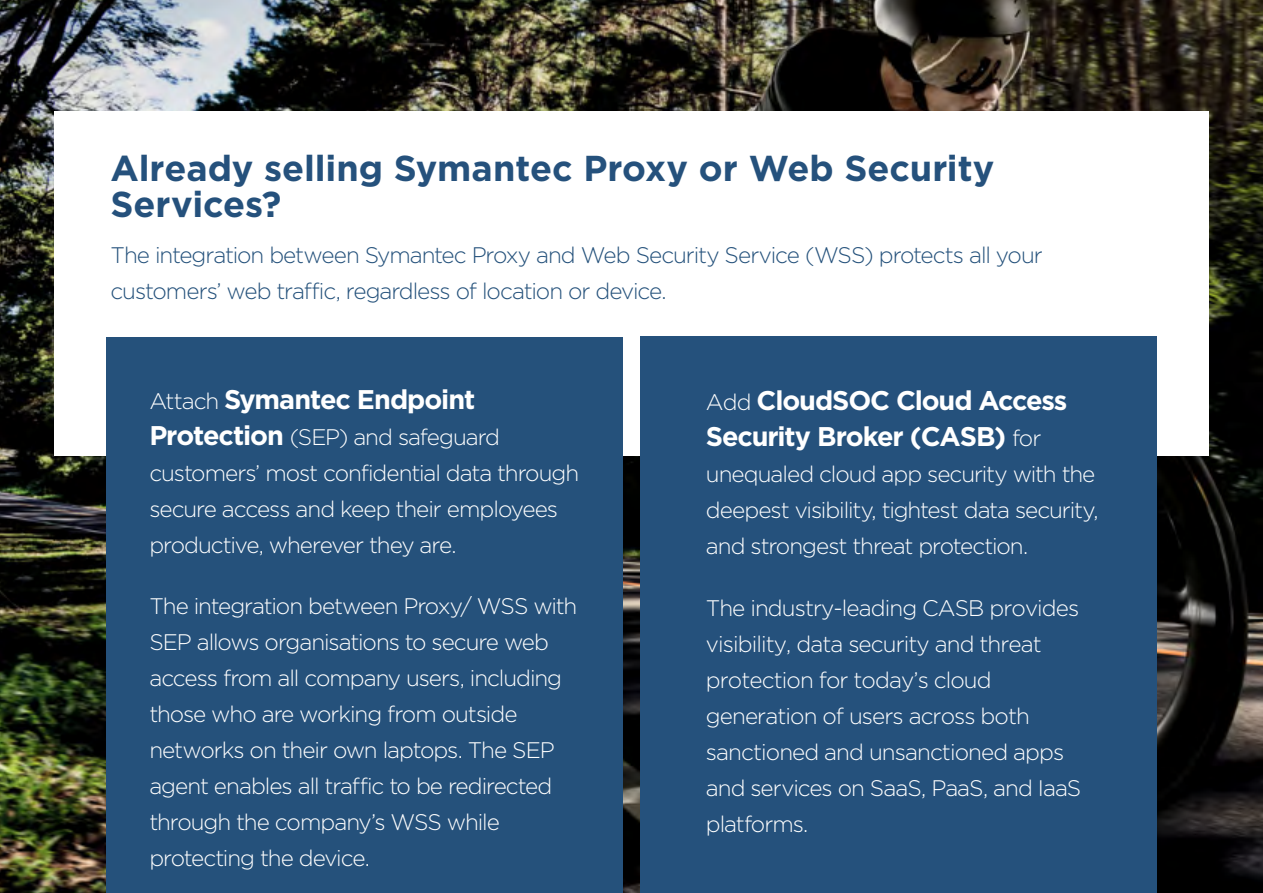
<style>
.page{position:relative;width:1263px;height:893px;background:#fff}
.page>*{position:absolute;margin:0;border:0;box-sizing:border-box;transform-origin:0 0}
.t1{font:700 36px/36px "Gotham";letter-spacing:-.005em;color:#25517c}
.t2{font:700 27px/36px "Gotham";letter-spacing:-.04em;color:#fff}
.t3{font:300 22.5px/36px "Gotham";letter-spacing:-.04em;color:#fff}
.t4{font:300 22.5px/36px "Gotham";letter-spacing:-.045em;color:#24517b}
.s1{font-weight:300;font-size:22.5px}
.s2{font-weight:700;font-size:27px}
</style>
<div class="page">
<img style="left:0;top:0;width:1263px;height:893px">
<div style="left:54px;top:112px;width:1155px;height:344px;background:#fff"></div>
<div style="left:640px;top:337px;width:517px;height:556px;background:#25517c"></div>
<div style="left:106px;top:337px;width:516px;height:556px;background:#25517b"></div>
<h1 class="t1" style="left:111px;top:150px;width:885px">Already selling Symantec Proxy or Web Security<br>Services?</h1>
<p class="t4" style="left:111px;top:237px;width:934px">The integration between Symantec Proxy and Web Security Service (WSS) protects all your customers’ web traffic, regardless of location or device.</p>
<p class="t2" style="left:149px;top:381px;width:327px"><span class="s1">Attach</span> Symantec Endpoint</p>
<p class="t3" style="left:149px;top:418px;width:431px"><span class="s2">Protection</span> (SEP) and safeguard customers’ most confidential data through secure access and keep their employees productive, wherever they are.</p>
<p class="t3" style="left:149px;top:587px;width:429px">The integration between Proxy/ WSS with SEP allows organisations to secure web access from all company users, including those who are working from outside networks on their own laptops. The SEP agent enables all traffic to be redirected through the company’s WSS while protecting the device.</p>
<p class="t2" style="left:706px;top:382px;width:363px"><span class="s1">Add</span> CloudSOC Cloud Access<br>Security Broker (CASB) <span class="s1">for</span></p>
<p class="t3" style="left:706px;top:456px;width:394px">unequaled cloud app security with the deepest visibility, tightest data security, and strongest threat protection.</p>
<p class="t3" style="left:706px;top:589px;width:377px">The industry-leading CASB provides visibility, data security and threat protection for today’s cloud generation of users across both sanctioned and unsanctioned apps and services on SaaS, PaaS, and IaaS platforms.</p>
</div>
